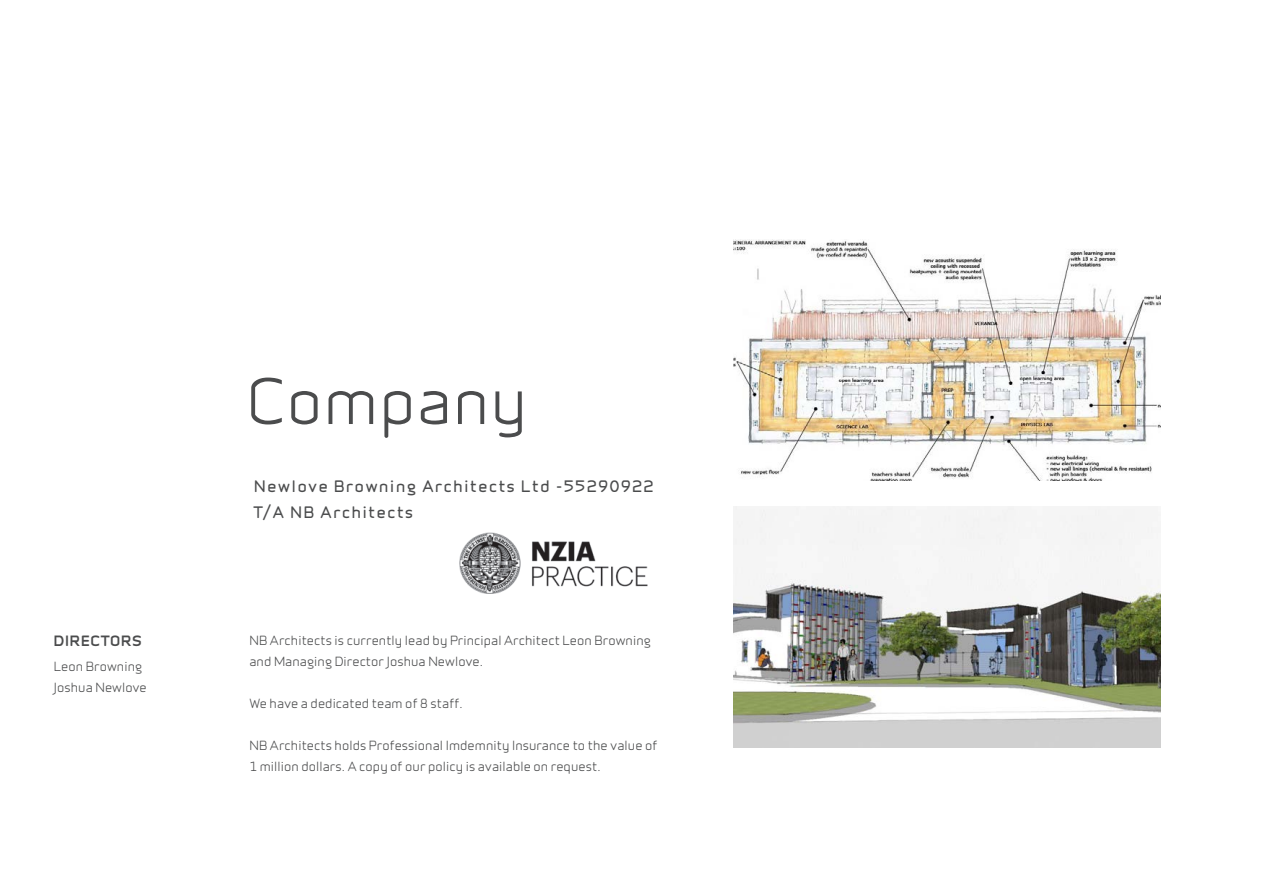
<style>
.page{position:relative;width:1263px;height:893px;background:#fff}
.page>*{position:absolute;margin:0;border:0;box-sizing:border-box;transform-origin:0 0}
.t1{font:500 59.4px "Infinity";letter-spacing:.02em;color:#4b4c4d}
.t2{font:700 15px "Infinity";letter-spacing:.12em;color:#4b4c4d}
.t3{font:800 13.5px "Infinity";letter-spacing:.07em;color:#4b4c4d}
.t4{font:500 12px/21px "Infinity";letter-spacing:.01em;color:#4b4c4d}
</style>
<div class="page">
<img style="left:733px;top:239px;width:428px;height:242px">
<img style="left:733px;top:507px;width:428px;height:241px">
<img style="left:459px;top:532px;width:189px;height:62px">
<p class="t3" style="left:54px;top:631px;width:89px">DIRECTORS</p>
<p class="t4" style="left:54px;top:656px;width:94px">Leon Browning<br>Joshua Newlove</p>
<p class="t1" style="left:246px;top:358px;width:282px">Company</p>
<p class="t2" style="left:254px;top:476px;width:401px">Newlove Browning Architects Ltd -55290922</p>
<p class="t2" style="left:253px;top:501px;width:161px">T/A NB Architects</p>
<p class="t4" style="left:249px;top:629px;width:403px">NB Architects is currently lead by Principal Architect Leon Browning and Managing Director Joshua Newlove.</p>
<p class="t4" style="left:249px;top:692px;width:215px">We have a dedicated team of 8 staff.</p>
<p class="t4" style="left:249px;top:734px;width:409px">NB Architects holds Professional Imdemnity Insurance to the value of<br>1 million dollars. A copy of our policy is available on request.</p>
</div>
